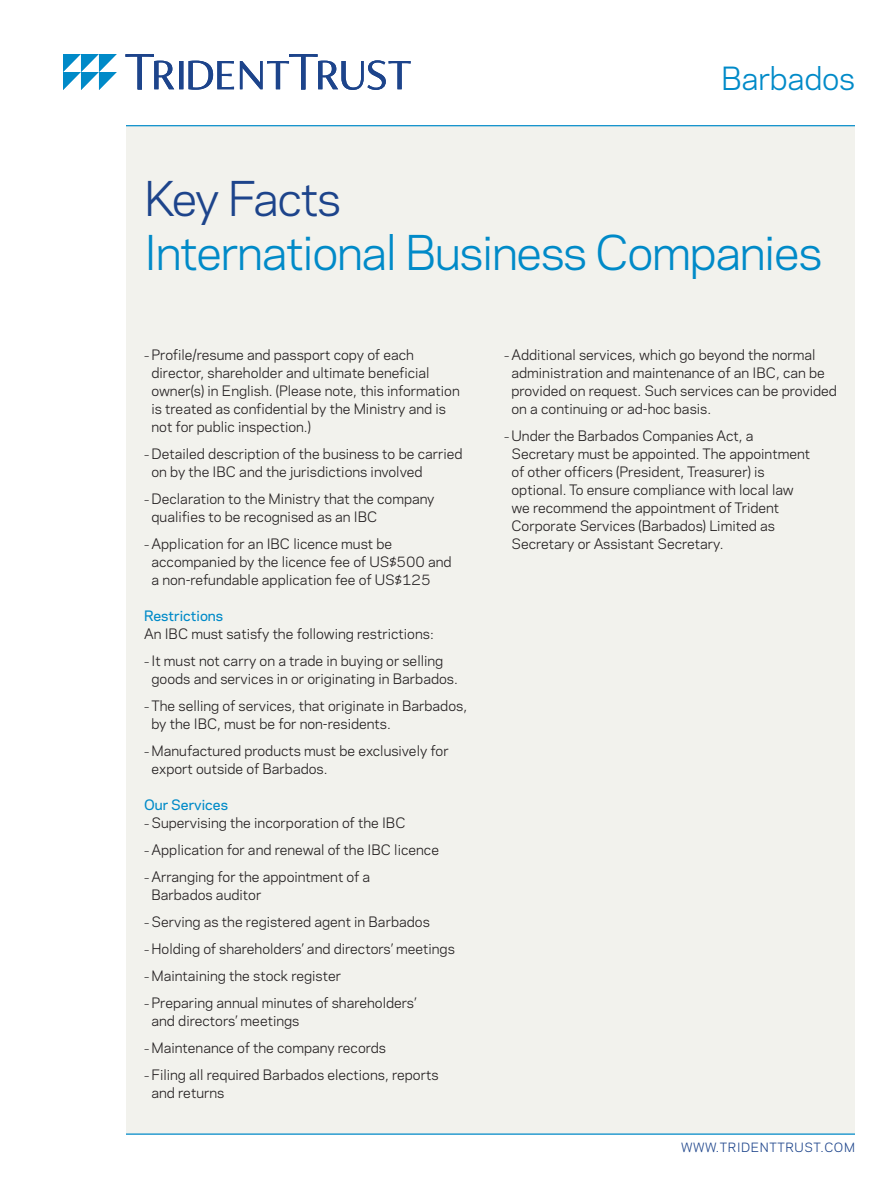
<style>
.page{position:relative;width:891px;height:1188px;background:#fff}
.page>*{position:absolute;margin:0;border:0;box-sizing:border-box;transform-origin:0 0}
.t1{font:45px "Polaris";letter-spacing:-.03em;color:#008ac8}
.t2{font:45px "Polaris";letter-spacing:-.04em;color:#1d448b}
.t3{font:30px "Polaris";letter-spacing:-.01em;color:#008ac8}
._1st_Paragraph{font:13.5px/18px "Polaris";color:#231f20}
.Head_1{font:500 13.5px "Polaris";color:#008ac8}
.t4{font:12px "Polaris";letter-spacing:.05em;color:#1d448b}
.s1{font-size:10.5px}
</style>
<div class="page">
<div style="left:126px;top:126px;width:729px;height:1008px;background:#f2f2ed"></div>
<hr style="left:126px;top:126px;width:729px;height:1px;background:#008ac8">
<hr style="left:126px;top:1134px;width:729px;height:1px;background:#008ac8">
<svg style="left:126px;top:54px;width:285px;height:36px"></svg>
<svg style="left:63px;top:54px;width:54px;height:36px"></svg>
<h2 class="t3" style="left:721px;top:56px;width:135px">Barbados</h2>
<h1 class="t2" style="left:144px;top:165px;width:199px">Key Facts</h1>
<h1 class="t1" style="left:144px;top:219px;width:680px">International Business Companies</h1>
<p class="_1st_Paragraph" style="left:152px;top:345px;width:310px;text-indent:-8px"><span class="s1">–</span> Profile/resume and passport copy of each director, shareholder and ultimate beneficial owner(s) in English. (Please note, this information is treated as confidential by the Ministry and is not for public inspection.)</p>
<p class="_1st_Paragraph" style="left:152px;top:444px;width:313px;text-indent:-8px"><span class="s1">–</span> Detailed description of the business to be carried on by the IBC and the jurisdictions involved</p>
<p class="_1st_Paragraph" style="left:152px;top:489px;width:285px;text-indent:-8px"><span class="s1">–</span> Declaration to the Ministry that the company qualifies to be recognised as an IBC</p>
<p class="_1st_Paragraph" style="left:152px;top:534px;width:302px;text-indent:-8px"><span class="s1">–</span> Application for an IBC licence must be accompanied by the licence fee of US$500 and a non-refundable application fee of US$125</p>
<p class="Head_1" style="left:144px;top:606px;width:81px">Restrictions</p>
<p class="_1st_Paragraph" style="left:144px;top:624px;width:291px">An IBC must satisfy the following restrictions:</p>
<p class="_1st_Paragraph" style="left:152px;top:651px;width:308px;text-indent:-8px"><span class="s1">–</span> It must not carry on a trade in buying or selling goods and services in or originating in Barbados.</p>
<p class="_1st_Paragraph" style="left:152px;top:696px;width:317px;text-indent:-8px"><span class="s1">–</span> The selling of services, that originate in Barbados, by the IBC, must be for non-residents.</p>
<p class="_1st_Paragraph" style="left:152px;top:741px;width:299px;text-indent:-8px"><span class="s1">–</span> Manufactured products must be exclusively for export outside of Barbados.</p>
<p class="Head_1" style="left:144px;top:795px;width:86px">Our Services</p>
<p class="_1st_Paragraph" style="left:144px;top:813px;width:263px"><span class="s1">–</span> Supervising the incorporation of the IBC</p>
<p class="_1st_Paragraph" style="left:144px;top:840px;width:297px"><span class="s1">–</span> Application for and renewal of the IBC licence</p>
<p class="_1st_Paragraph" style="left:152px;top:867px;width:220px;text-indent:-8px"><span class="s1">–</span> Arranging for the appointment of a<br>Barbados auditor</p>
<p class="_1st_Paragraph" style="left:144px;top:912px;width:287px"><span class="s1">–</span> Serving as the registered agent in Barbados</p>
<p class="_1st_Paragraph" style="left:144px;top:939px;width:312px"><span class="s1">–</span> Holding of shareholders’ and directors’ meetings</p>
<p class="_1st_Paragraph" style="left:144px;top:966px;width:199px"><span class="s1">–</span> Maintaining the stock register</p>
<p class="_1st_Paragraph" style="left:152px;top:993px;width:266px;text-indent:-8px"><span class="s1">–</span> Preparing annual minutes of shareholders’ and directors’ meetings</p>
<p class="_1st_Paragraph" style="left:144px;top:1038px;width:244px"><span class="s1">–</span> Maintenance of the company records</p>
<p class="_1st_Paragraph" style="left:152px;top:1065px;width:289px;text-indent:-8px"><span class="s1">–</span> Filing all required Barbados elections, reports and returns</p>
<p class="_1st_Paragraph" style="left:512px;top:345px;width:327px;text-indent:-8px"><span class="s1">–</span> Additional services, which go beyond the normal administration and maintenance of an IBC, can be provided on request. Such services can be provided on a continuing or ad-hoc basis.</p>
<p class="_1st_Paragraph" style="left:512px;top:426px;width:300px;text-indent:-8px"><span class="s1">–</span> Under the Barbados Companies Act, a Secretary must be appointed. The appointment of other officers (President, Treasurer) is optional. To ensure compliance with local law we recommend the appointment of Trident Corporate Services (Barbados) Limited as Secretary or Assistant Secretary.</p>
<p class="t4" style="left:681px;top:1138px;width:175px">WWW.TRIDENTTRUST.COM</p>
</div>
